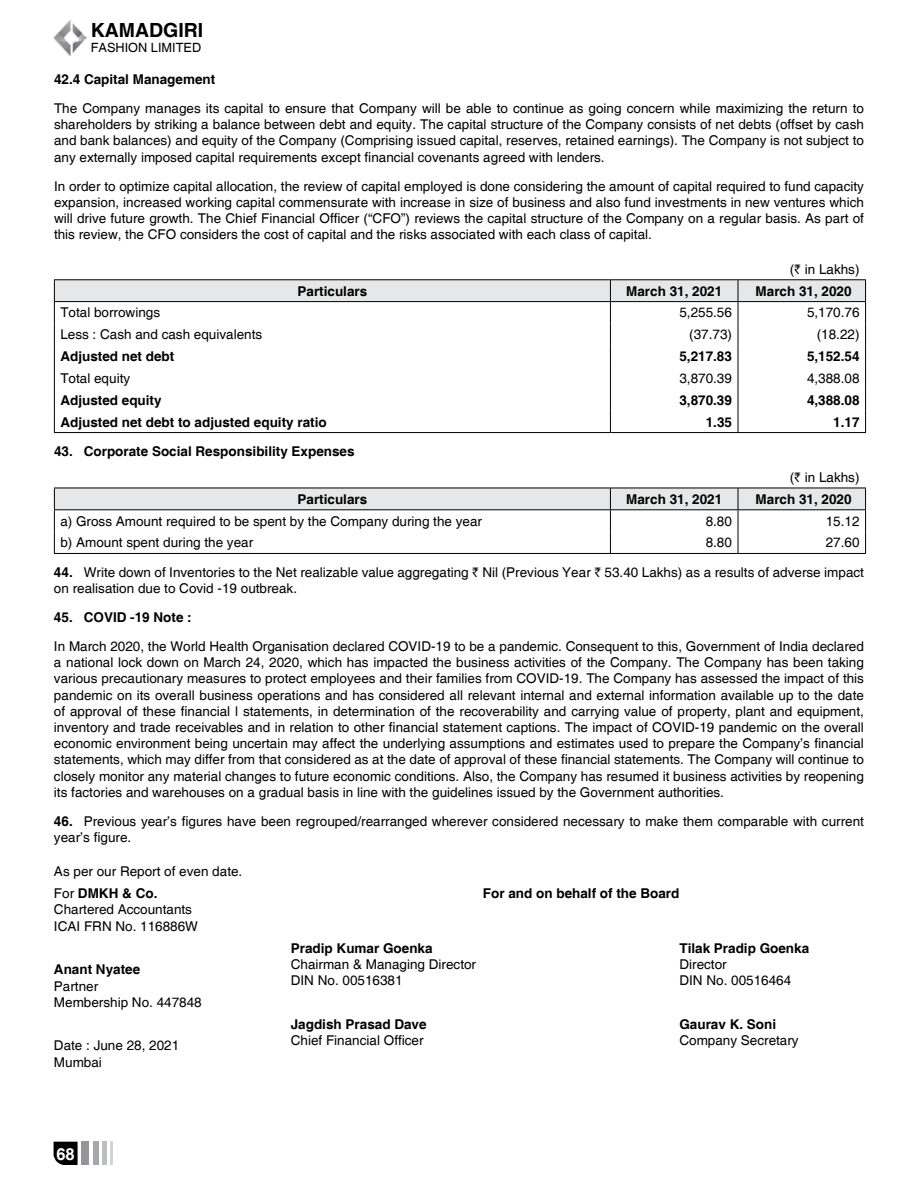
<style>
.page{position:relative;width:918px;height:1188px;background:#fff}
.page>*{position:absolute;margin:0;border:0;box-sizing:border-box;transform-origin:0 0}
.t1{font:700 19.5px "Helvetica";color:#000}
.t2{font:700 16.5px "Helvetica";color:#fff}
.t3{font:13.5px/16.2px "Helvetica";color:#000}
.t4{font:700 13.5px "Helvetica";color:#000}
.t5{font:12.75px "Helvetica";color:#000}
.s1{font-family:"Rupee"}
.s2{font-weight:700}
</style>
<div class="page">
<div style="left:81px;top:1142px;width:8px;height:23px;background:#949499"></div>
<div style="left:93px;top:1142px;width:6px;height:23px;background:#a6a8ab"></div>
<div style="left:102px;top:1142px;width:5px;height:23px;background:#bdbfbf"></div>
<hr style="left:110px;top:1142px;width:3px;height:23px;background:#d1d4d4">
<svg style="left:54px;top:1142px;width:24px;height:23px"></svg>
<img style="left:53px;top:19px;width:34px;height:37px">
<svg style="left:54px;top:280px;width:812px;height:152px"></svg>
<hr style="left:54px;top:432px;width:556px;height:1px;background:#000">
<hr style="left:610px;top:432px;width:128px;height:1px;background:#000">
<hr style="left:738px;top:432px;width:128px;height:1px;background:#000">
<hr style="left:54px;top:279px;width:556px;height:1px;background:#000">
<hr style="left:610px;top:279px;width:128px;height:1px;background:#000">
<hr style="left:738px;top:279px;width:128px;height:1px;background:#000">
<svg style="left:54px;top:489px;width:812px;height:64px"></svg>
<hr style="left:54px;top:553px;width:556px;height:1px;background:#000">
<hr style="left:610px;top:553px;width:128px;height:1px;background:#000">
<hr style="left:738px;top:553px;width:128px;height:1px;background:#000">
<hr style="left:54px;top:488px;width:556px;height:1px;background:#000">
<hr style="left:610px;top:488px;width:128px;height:1px;background:#000">
<hr style="left:738px;top:488px;width:128px;height:1px;background:#000">
<h1 class="t1" style="left:91px;top:18px;width:114px">KAMADGIRI</h1>
<p class="t5" style="left:91px;top:41px;width:112px">FASHION LIMITED</p>
<p class="t4" style="left:54px;top:71px;width:163px">42.4 Capital Management</p>
<p class="t3" style="left:54px;top:101px;width:812px;text-align:justify">The Company manages its capital to ensure that Company will be able to continue as going concern while maximizing the return to shareholders by striking a balance between debt and equity. The capital structure of the Company consists of net debts (offset by cash and bank balances) and equity of the Company (Comprising issued capital, reserves, retained earnings). The Company is not subject to any externally imposed capital requirements except financial covenants agreed with lenders.</p>
<p class="t3" style="left:54px;top:178px;width:812px;text-align:justify">In order to optimize capital allocation, the review of capital employed is done considering the amount of capital required to fund capacity expansion, increased working capital commensurate with increase in size of business and also fund investments in new ventures which will drive future growth. The Chief Financial Officer (“CFO”) reviews the capital structure of the Company on a regular basis. As part of this review, the CFO considers the cost of capital and the risks associated with each class of capital.</p>
<p class="t3" style="left:790px;top:261px;width:71px">(<span class="s1">`</span> in Lakhs)</p>
<p class="t4" style="left:298px;top:283px;width:71px">Particulars</p>
<p class="t4" style="left:626px;top:283px;width:98px">March 31, 2021</p>
<p class="t4" style="left:756px;top:283px;width:98px">March 31, 2020</p>
<p class="t3" style="left:60px;top:305px;width:101px">Total borrowings</p>
<p class="t3" style="left:679px;top:305px;width:54px">5,255.56</p>
<p class="t3" style="left:807px;top:305px;width:54px">5,170.76</p>
<p class="t3" style="left:60px;top:327px;width:203px">Less : Cash and cash equivalents</p>
<p class="t3" style="left:689px;top:327px;width:44px">(37.73)</p>
<p class="t3" style="left:817px;top:327px;width:44px">(18.22)</p>
<p class="t4" style="left:60px;top:348px;width:116px">Adjusted net debt</p>
<p class="t4" style="left:679px;top:348px;width:54px">5,217.83</p>
<p class="t4" style="left:807px;top:348px;width:54px">5,152.54</p>
<p class="t3" style="left:60px;top:371px;width:71px">Total equity</p>
<p class="t3" style="left:679px;top:371px;width:54px">3,870.39</p>
<p class="t3" style="left:807px;top:371px;width:54px">4,388.08</p>
<p class="t4" style="left:60px;top:392px;width:103px">Adjusted equity</p>
<p class="t4" style="left:679px;top:392px;width:54px">3,870.39</p>
<p class="t4" style="left:807px;top:392px;width:54px">4,388.08</p>
<p class="t4" style="left:60px;top:414px;width:268px">Adjusted net debt to adjusted equity ratio</p>
<p class="t4" style="left:706px;top:414px;width:28px">1.35</p>
<p class="t4" style="left:833px;top:414px;width:28px">1.17</p>
<p class="t4" style="left:54px;top:443px;width:302px">43. Corporate Social Responsibility Expenses</p>
<p class="t3" style="left:790px;top:470px;width:71px">(<span class="s1">`</span> in Lakhs)</p>
<p class="t4" style="left:298px;top:491px;width:71px">Particulars</p>
<p class="t4" style="left:626px;top:491px;width:98px">March 31, 2021</p>
<p class="t4" style="left:756px;top:491px;width:98px">March 31, 2020</p>
<p class="t3" style="left:60px;top:513px;width:423px">a) Gross Amount required to be spent by the Company during the year</p>
<p class="t3" style="left:706px;top:513px;width:28px">8.80</p>
<p class="t3" style="left:826px;top:513px;width:35px">15.12</p>
<p class="t3" style="left:60px;top:535px;width:194px">b) Amount spent during the year</p>
<p class="t3" style="left:706px;top:535px;width:28px">8.80</p>
<p class="t3" style="left:826px;top:535px;width:35px">27.60</p>
<p class="t3" style="left:54px;top:564px;width:812px"><span class="s2">44.</span> Write down of Inventories to the Net realizable value aggregating <span class="s1">`</span> Nil (Previous Year <span class="s1">`</span> 53.40 Lakhs) as a results of adverse impact on realisation due to Covid -19 outbreak.</p>
<p class="t4" style="left:54px;top:609px;width:139px">45. COVID -19 Note :</p>
<p class="t3" style="left:54px;top:639px;width:812px;text-align:justify">In March 2020, the World Health Organisation declared COVID-19 to be a pandemic. Consequent to this, Government of India declared a national lock down on March 24, 2020, which has impacted the business activities of the Company. The Company has been taking various precautionary measures to protect employees and their families from COVID-19. The Company has assessed the impact of this pandemic on its overall business operations and has considered all relevant internal and external information available up to the date of approval of these financial l statements, in determination of the recoverability and carrying value of property, plant and equipment, inventory and trade receivables and in relation to other financial statement captions. The impact of COVID-19 pandemic on the overall economic environment being uncertain may affect the underlying assumptions and estimates used to prepare the Company’s financial statements, which may differ from that considered as at the date of approval of these financial statements. The Company will continue to closely monitor any material changes to future economic conditions. Also, the Company has resumed it business activities by reopening its factories and warehouses on a gradual basis in line with the guidelines issued by the Government authorities.</p>
<p class="t3" style="left:54px;top:813px;width:811px"><span class="s2">46.</span> Previous year’s figures have been regrouped/rearranged wherever considered necessary to make them comparable with current year’s figure.</p>
<p class="t3" style="left:54px;top:861px;width:190px;line-height:21.9px">As per our Report of even date.<br>For <span class="s2">DMKH &amp; Co.</span></p>
<p class="t3" style="left:54px;top:902px;width:146px">Chartered Accountants<br>ICAI FRN No. 116886W</p>
<p class="t4" style="left:483px;top:885px;width:198px">For and on behalf of the Board</p>
<p class="t4" style="left:54px;top:961px;width:88px">Anant Nyatee</p>
<p class="t3" style="left:54px;top:978px;width:149px">Partner<br>Membership No. 447848</p>
<p class="t3" style="left:54px;top:1038px;width:127px">Date : June 28, 2021<br>Mumbai</p>
<p class="t2" style="left:56px;top:1144px;width:20px">68</p>
<p class="t4" style="left:291px;top:940px;width:143px">Pradip Kumar Goenka</p>
<p class="t3" style="left:291px;top:956px;width:187px">Chairman &amp; Managing Director<br>DIN No. 00516381</p>
<p class="t4" style="left:291px;top:1016px;width:137px">Jagdish Prasad Dave</p>
<p class="t3" style="left:291px;top:1032px;width:134px">Chief Financial Officer</p>
<p class="t4" style="left:679px;top:940px;width:131px">Tilak Pradip Goenka</p>
<p class="t3" style="left:679px;top:956px;width:113px">Director<br>DIN No. 00516464</p>
<p class="t4" style="left:679px;top:1016px;width:98px">Gaurav K. Soni</p>
<p class="t3" style="left:679px;top:1032px;width:121px">Company Secretary</p>
</div>
